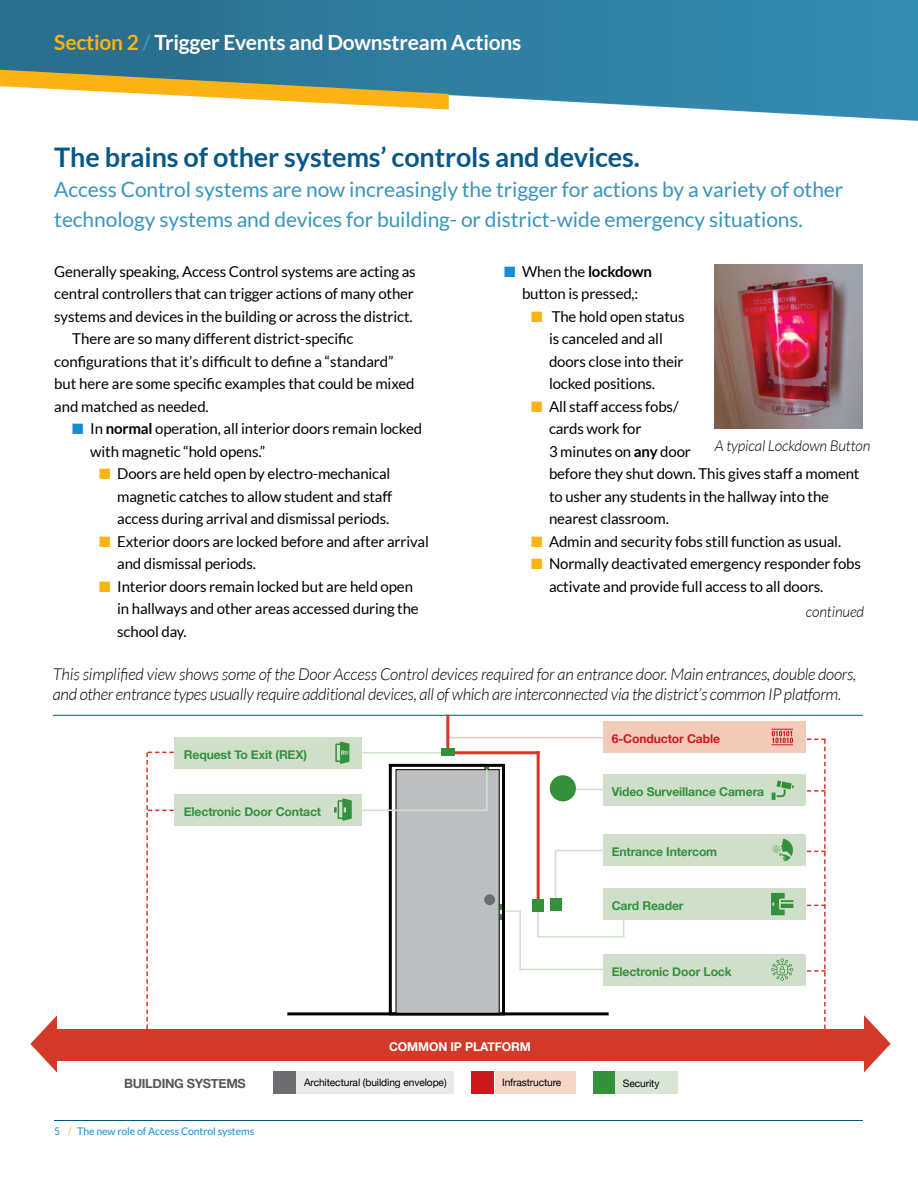
<style>
.page{position:relative;width:918px;height:1188px;background:#fff}
.page>*{position:absolute;margin:0;border:0;box-sizing:border-box;transform-origin:0 0}
.t1{font:700 27px "Lato";letter-spacing:-.005em;color:#075887}
.t2{font:21px/30px "Lato";letter-spacing:-.005em;color:#3994bc}
.t3{font:700 21px "Lato";letter-spacing:-.01em;color:#fff}
.t4{font:italic 300 16.5px/19.5px "Lato";letter-spacing:-.02em;color:#000}
.t5{font:15px/22.5px "Lato";letter-spacing:-.01em;color:#000}
.t6{font:italic 300 15px "Lato";letter-spacing:-.01em;color:#000}
.t7{font:700 12.75px "Helvetica Neue";letter-spacing:-.025em;color:#58595b}
.t8{font:700 12.15px "Helvetica Neue";letter-spacing:-.01em;color:#33913c}
.t9{font:700 12.15px "Helvetica Neue";letter-spacing:-.01em;color:#fff}
.t10{font:700 12.15px "Helvetica Neue";letter-spacing:-.01em;color:#ce171e}
.t11{font:10.5px "Lato";letter-spacing:-.01em;color:#158ed4}
.t12{font:10.2px "Helvetica Neue";letter-spacing:-.01em;color:#000}
.s1{color:#fcb316}
.s2{color:#3994bc}
.s3{color:#158ed4}
.s4{font-weight:700}
</style>
<div class="page">
<svg style="left:0;top:0;width:918px;height:121px;background:#488dac"></svg>
<svg style="left:0;top:70px;width:449px;height:40px"></svg>
<hr style="left:54px;top:1120px;width:809px;height:1px;background:#075887">
<hr style="left:53px;top:715px;width:810px;height:1px;background:#075887">
<img style="left:715px;top:264px;width:148px;height:165px">
<hr style="left:362px;top:752px;width:79px;height:2px;background:#cfdfca">
<hr style="left:538px;top:936px;width:86px;height:2px;background:#cfdfca">
<hr style="left:556px;top:850px;width:47px;height:1px;background:#cfdfca">
<hr style="left:563px;top:789px;width:47px;height:1px;background:#cfdfca">
<hr style="left:520px;top:969px;width:83px;height:1px;background:#cfdfca">
<hr style="left:519px;top:911px;width:2px;height:59px;background:#cfdfca">
<hr style="left:555px;top:850px;width:1px;height:48px;background:#cfdfca">
<hr style="left:537px;top:911px;width:2px;height:27px;background:#cfdfca">
<svg style="left:623px;top:920px;width:1px;height:16px"></svg>
<svg style="left:500px;top:905px;width:21px;height:15px"></svg>
<hr style="left:449px;top:737px;width:154px;height:2px;background:#f3cbbb">
<svg style="left:146px;top:752px;width:35px;height:277px"></svg>
<div style="left:175px;top:794px;width:187px;height:31px;background:#cfdfca"></div>
<div style="left:55px;top:1029px;width:809px;height:31px;background:#d23929"></div>
<div style="left:603px;top:774px;width:202px;height:32px;background:#cfdfca"></div>
<div style="left:603px;top:834px;width:202px;height:32px;background:#cfdfca"></div>
<div style="left:175px;top:737px;width:187px;height:32px;background:#cfdfca"></div>
<div style="left:603px;top:954px;width:202px;height:31px;background:#cfdfca"></div>
<div style="left:603px;top:888px;width:202px;height:32px;background:#cfdfca"></div>
<div style="left:603px;top:721px;width:202px;height:32px;background:#f3cbbb"></div>
<svg style="left:334px;top:798px;width:18px;height:23px"></svg>
<svg style="left:335px;top:742px;width:14px;height:22px"></svg>
<svg style="left:771px;top:729px;width:55px;height:300px"></svg>
<div style="left:472px;top:1071px;width:22px;height:22px;background:#ce171e"></div>
<div style="left:495px;top:1071px;width:81px;height:22px;background:#f6d6c9"></div>
<hr style="left:287px;top:1012px;width:322px;height:3px;background:#000">
<div style="left:389px;top:764px;width:116px;height:251px;border:3px solid #000"></div>
<div style="left:396px;top:770px;width:103px;height:243px;background:#bcbec0"></div>
<div style="left:396px;top:769px;width:104px;height:245px;border:1px solid #000"></div>
<div style="left:484px;top:894px;width:11px;height:11px;background:#6d6e71;border-radius:50%"></div>
<hr style="left:446px;top:715px;width:3px;height:35px;background:#d23929">
<hr style="left:455px;top:751px;width:85px;height:3px;background:#d23929">
<hr style="left:537px;top:751px;width:3px;height:148px;background:#d23929">
<div style="left:441px;top:748px;width:14px;height:8px;background:#33913c"></div>
<div style="left:532px;top:899px;width:12px;height:12px;background:#33913c"></div>
<div style="left:550px;top:898px;width:11px;height:13px;background:#33913c"></div>
<div style="left:273px;top:1071px;width:23px;height:23px;background:#6d6e71"></div>
<div style="left:296px;top:1071px;width:158px;height:23px;background:#e9e9ea"></div>
<hr style="left:362px;top:810px;width:125px;height:1px;background:#cfdfca">
<hr style="left:486px;top:769px;width:2px;height:42px;background:#cfdfca">
<div style="left:550px;top:775px;width:26px;height:26px;background:#33913c;border-radius:50%"></div>
<svg style="left:30px;top:1015px;width:27px;height:58px"></svg>
<svg style="left:864px;top:1015px;width:27px;height:57px"></svg>
<div style="left:593px;top:1071px;width:23px;height:22px;background:#33913c"></div>
<div style="left:615px;top:1071px;width:63px;height:22px;background:#d9e5d5"></div>
<h2 class="t3" style="left:54px;top:30px;width:469px"><span class="s1">Section 2</span> <span class="s2">/</span> Trigger Events and Downstream Actions</h2>
<h1 class="t1" style="left:54px;top:142px;width:587px">The brains of other systems’ controls and devices.</h1>
<h2 class="t2" style="left:54px;top:175px;width:790px">Access Control systems are now increasingly the trigger for actions by a variety of other technology systems and devices for building- or district-wide emergency situations.</h2>
<p class="t5" style="left:54px;top:260px;width:363px">Generally speaking, Access Control systems are acting as</p>
<p class="t5" style="left:54px;top:282px;width:361px">central controllers that can trigger actions of many other</p>
<p class="t5" style="left:54px;top:305px;width:360px">systems and devices in the building or across the district.</p>
<p class="t5" style="left:72px;top:327px;width:283px">There are so many different district-specific</p>
<p class="t5" style="left:54px;top:350px;width:341px">configurations that it’s difficult to define a “standard”</p>
<p class="t5" style="left:54px;top:372px;width:362px">but here are some specific examples that could be mixed</p>
<p class="t5" style="left:54px;top:395px;width:156px">and matched as needed.</p>
<p class="t5" style="left:90px;top:417px;width:333px;text-indent:-18px"><span class="s3">■</span> In <span class="s4">normal</span> operation, all interior doors remain locked with magnetic “hold opens.”</p>
<p class="t5" style="left:117px;top:462px;width:277px;text-indent:-18px"><span class="s1">■</span> Doors are held open by electro-mechanical magnetic catches to allow student and staff access during arrival and dismissal periods.</p>
<p class="t5" style="left:117px;top:530px;width:313px;text-indent:-18px"><span class="s1">■</span> Exterior doors are locked before and after arrival and dismissal periods.</p>
<p class="t5" style="left:117px;top:575px;width:303px;text-indent:-18px"><span class="s1">■</span> Interior doors remain locked but are held open in hallways and other areas accessed during the school day.</p>
<p class="t5" style="left:504px;top:260px;width:150px;text-align:center"><span class="s3">■</span> When the <span class="s4">lockdown </span>button is pressed,:</p>
<p class="t5" style="left:549px;top:305px;width:137px;text-indent:-18px"><span class="s1">■</span> The hold open status is canceled and all doors close into their locked positions.</p>
<p class="t5" style="left:549px;top:395px;width:312px;text-indent:-18px"><span class="s1">■</span> All staff access fobs/<br>cards work for<br>3 minutes on <span class="s4">any</span> door<br>before they shut down. This gives staff a moment to usher any students in the hallway into the nearest classroom.</p>
<p class="t5" style="left:531px;top:530px;width:312px"><span class="s1">■</span> Admin and security fobs still function as usual.</p>
<p class="t5" style="left:549px;top:552px;width:313px;text-indent:-18px"><span class="s1">■</span> Normally deactivated emergency responder fobs activate and provide full access to all doors.</p>
<p class="t6" style="left:715px;top:437px;width:157px">A typical Lockdown Button</p>
<p class="t6" style="left:806px;top:603px;width:60px">continued</p>
<p class="t4" style="left:53px;top:665px;width:805px">This simplified view shows some of the Door Access Control devices required for an entrance door. Main entrances, double doors, and other entrance types usually require additional devices, all of which are interconnected via the district’s common IP platform.</p>
<p class="t8" style="left:184px;top:745px;width:125px">Request To Exit (REX)</p>
<p class="t8" style="left:184px;top:802px;width:139px">Electronic Door Contact</p>
<p class="t9" style="left:389px;top:1037px;width:143px">COMMON IP PLATFORM</p>
<p class="t10" style="left:612px;top:729px;width:110px">6-Conductor Cable</p>
<p class="t8" style="left:612px;top:782px;width:154px">Video Surveillance Camera</p>
<p class="t8" style="left:612px;top:842px;width:107px">Entrance Intercom</p>
<p class="t8" style="left:612px;top:896px;width:73px">Card Reader</p>
<p class="t8" style="left:612px;top:962px;width:122px">Electronic Door Lock</p>
<p class="t7" style="left:124px;top:1073px;width:123px">BUILDING SYSTEMS</p>
<p class="t12" style="left:304px;top:1075px;width:144px">Architectural (building envelope)</p>
<p class="t12" style="left:502px;top:1075px;width:61px">Infrastructure</p>
<p class="t12" style="left:623px;top:1076px;width:38px">Security</p>
<p class="t11" style="left:54px;top:1125px;width:202px">5 <span class="s1">/</span> The new role of Access Control systems</p>
</div>
